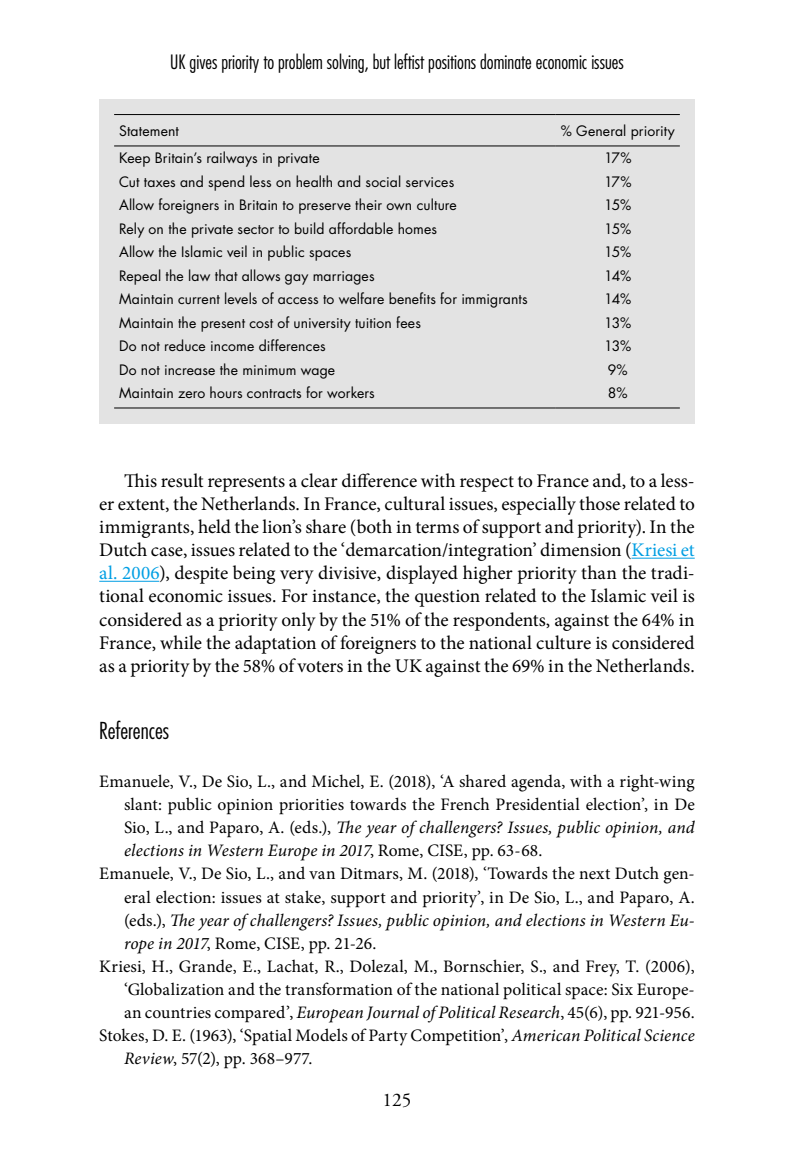
<style>
.page{position:relative;width:794px;height:1166px;background:#fff}
.page>*{position:absolute;margin:0;border:0;box-sizing:border-box;transform-origin:0 0}
.t1{font:300 condensed 22.75px "Futura Std";color:#000}
.t2{font:19.25px/23.1px "Minion Pro";letter-spacing:-.005em;color:#000;text-align:justify}
.t3{font:300 condensed 19.25px "Futura Std";color:#000}
.t4{font:19.25px "Adobe Garamond Pro";color:#000}
.t5{font:17.5px "Minion Pro";color:#000}
.t6{font:italic 17.5px "Minion Pro";letter-spacing:.005em;color:#000}
.t7{font:14px "Futura Std";letter-spacing:.01em;color:#000}
.s1{color:#009ee3}
.s2{font-style:normal}
.s3{font-style:italic}
</style>
<div class="page">
<hr style="left:631px;top:558px;width:63px;height:1px;background:#009ee3">
<hr style="left:99px;top:581px;width:60px;height:1px;background:#009ee3">
<div style="left:99px;top:99px;width:595px;height:324px;background:#e3e3e3"></div>
<hr style="left:114px;top:114px;width:442px;height:1px;background:#000">
<hr style="left:556px;top:114px;width:124px;height:1px;background:#000">
<hr style="left:114px;top:145px;width:442px;height:1px;background:#000">
<hr style="left:556px;top:145px;width:124px;height:1px;background:#000">
<hr style="left:114px;top:407px;width:442px;height:1px;background:#000">
<hr style="left:556px;top:407px;width:124px;height:1px;background:#000">
<p class="t3" style="left:170px;top:51px;width:455px">UK gives priority to problem solving, but leftist positions dominate economic issues</p>
<p class="t7" style="left:119px;top:122px;width:61px">Statement</p>
<p class="t7" style="left:561px;top:122px;width:115px">% General priority</p>
<p class="t7" style="left:119px;top:149px;width:202px">Keep Britain’s railways in private</p>
<p class="t7" style="left:604px;top:149px;width:29px">17%</p>
<p class="t7" style="left:119px;top:173px;width:337px">Cut taxes and spend less on health and social services</p>
<p class="t7" style="left:604px;top:173px;width:29px">17%</p>
<p class="t7" style="left:119px;top:196px;width:339px">Allow foreigners in Britain to preserve their own culture</p>
<p class="t7" style="left:604px;top:196px;width:29px">15%</p>
<p class="t7" style="left:119px;top:220px;width:319px">Rely on the private sector to build affordable homes</p>
<p class="t7" style="left:604px;top:220px;width:29px">15%</p>
<p class="t7" style="left:119px;top:243px;width:234px">Allow the Islamic veil in public spaces</p>
<p class="t7" style="left:604px;top:243px;width:29px">15%</p>
<p class="t7" style="left:119px;top:267px;width:257px">Repeal the law that allows gay marriages</p>
<p class="t7" style="left:604px;top:267px;width:29px">14%</p>
<p class="t7" style="left:119px;top:290px;width:410px">Maintain current levels of access to welfare benefits for immigrants</p>
<p class="t7" style="left:604px;top:290px;width:29px">14%</p>
<p class="t7" style="left:119px;top:313px;width:303px">Maintain the present cost of university tuition fees</p>
<p class="t7" style="left:604px;top:313px;width:29px">13%</p>
<p class="t7" style="left:119px;top:337px;width:208px">Do not reduce income differences</p>
<p class="t7" style="left:604px;top:337px;width:29px">13%</p>
<p class="t7" style="left:119px;top:360px;width:218px">Do not increase the minimum wage</p>
<p class="t7" style="left:608px;top:360px;width:21px">9%</p>
<p class="t7" style="left:119px;top:384px;width:257px">Maintain zero hours contracts for workers</p>
<p class="t7" style="left:608px;top:384px;width:21px">8%</p>
<p class="t2" style="left:99px;top:469px;width:597px;text-indent:25px">This result represents a clear difference with respect to France and, to a less&shy;er extent, the Netherlands. In France, cultural issues, especially those related to immigrants, held the lion’s share (both in terms of support and priority). In the Dutch case, issues related to the ‘demarcation/integration’ dimension (<span class="s1">Kriesi et al. 2006</span>), despite being very divisive, displayed higher priority than the tradi&shy;tional economic issues. For instance, the question related to the Islamic veil is considered as a priority only by the 51% of the respondents, against the 64% in France, while the adaptation of foreigners to the national culture is considered as a priority by the 58% of voters in the UK against the 69% in the Netherlands.</p>
<h1 class="t1" style="left:99px;top:717px;width:72px">References</h1>
<p class="t5" style="left:99px;top:770px;width:597px">Emanuele, V., De Sio, L., and Michel, E. (2018), ‘A shared agenda, with a right-wing</p>
<p class="t5" style="left:124px;top:793px;width:572px">slant: public opinion priorities towards the French Presidential election’, in De</p>
<p class="t6" style="left:124px;top:816px;width:572px"><span class="s2">Sio, L., and Paparo, A. (eds.),</span> The year of challengers? Issues, public opinion, and</p>
<p class="t6" style="left:124px;top:839px;width:420px">elections in Western Europe in 2017<span class="s2">, Rome, CISE, pp. 63-68.</span></p>
<p class="t5" style="left:99px;top:862px;width:597px">Emanuele, V., De Sio, L., and van Ditmars, M. (2018), ‘Towards the next Dutch gen-</p>
<p class="t5" style="left:124px;top:885px;width:572px">eral election: issues at stake, support and priority’, in De Sio, L., and Paparo, A.</p>
<p class="t6" style="left:124px;top:908px;width:572px"><span class="s2">(eds.),</span> The year of challengers? Issues, public opinion, and elections in Western Eu-</p>
<p class="t5" style="left:124px;top:931px;width:254px"><span class="s3">rope in 2017</span>, Rome, CISE, pp. 21-26.</p>
<p class="t5" style="left:99px;top:954px;width:597px">Kriesi, H., Grande, E., Lachat, R., Dolezal, M., Bornschier, S., and Frey, T. (2006),</p>
<p class="t5" style="left:124px;top:978px;width:572px">‘Globalization and the transformation of the national political space: Six Europe-</p>
<p class="t5" style="left:124px;top:1001px;width:572px">an countries compared’, <span class="s3">European Journal of Political Research</span>, 45(6), pp. 921-956.</p>
<p class="t5" style="left:99px;top:1024px;width:597px">Stokes, D. E. (1963), ‘Spatial Models of Party Competition’, <span class="s3">American Political Science</span></p>
<p class="t5" style="left:124px;top:1047px;width:190px"><span class="s3">Review</span>, 57(2), pp. 368–977.</p>
<p class="t4" style="left:382px;top:1088px;width:30px">125</p>
</div>
